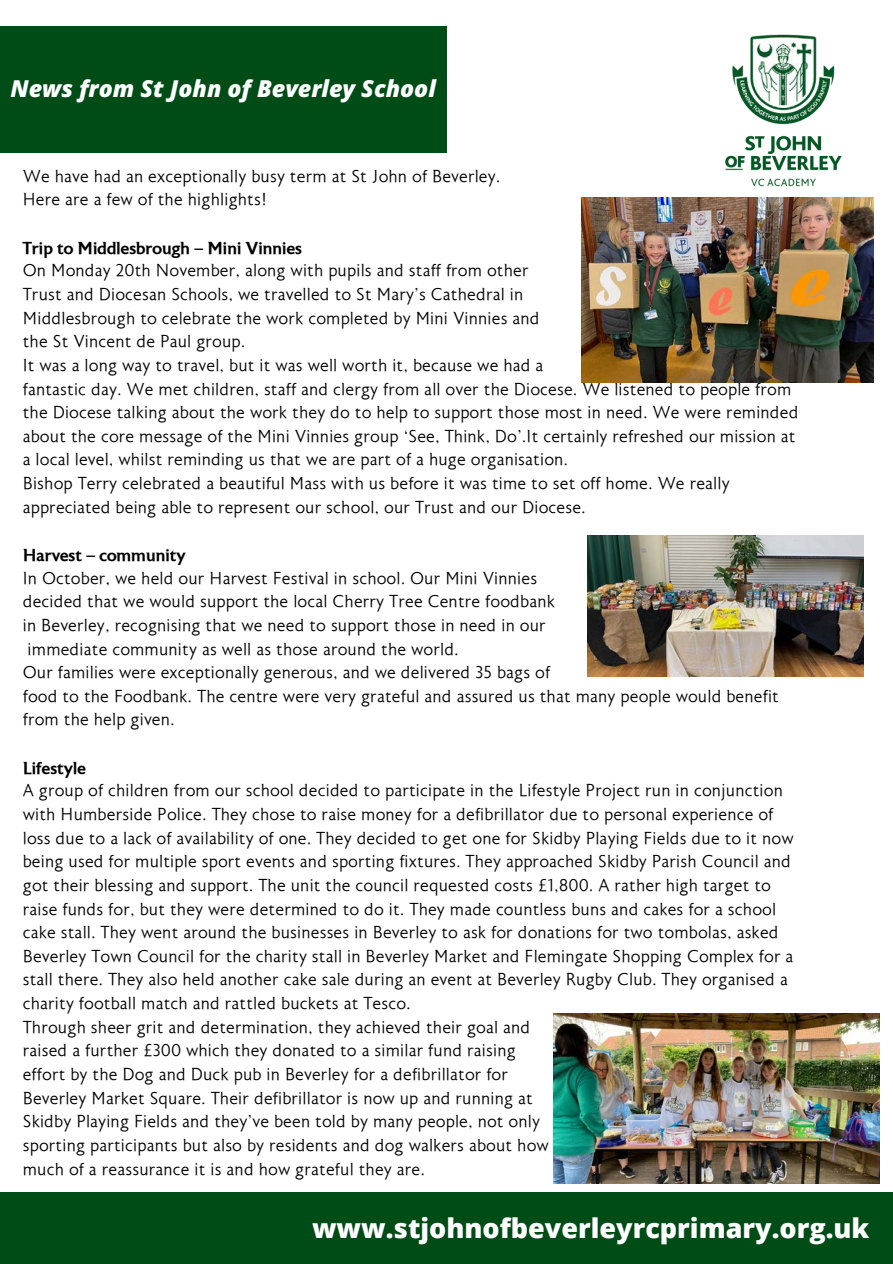
<style>
.page{position:relative;width:893px;height:1264px;background:#fff}
.page>*{position:absolute;margin:0;border:0;box-sizing:border-box;transform-origin:0 0}
.t1{font:800 27px "Open Sans";color:#fff}
.t2{font:italic 800 23.25px "Open Sans";color:#fff}
.t3{font:300 17.25px/23.7px "Astoria";color:#000}
.t4{font:500 17.25px "Astoria";color:#000}
</style>
<div class="page">
<img style="left:672px;top:34px;width:202px;height:188px">
<div style="left:0;top:1191px;width:892px;height:72px;background:#004c17"></div>
<div style="left:0;top:27px;width:446px;height:126px;background:#004c17"></div>
<img style="left:581px;top:198px;width:292px;height:184px">
<img style="left:587px;top:535px;width:276px;height:141px">
<img style="left:553px;top:1013px;width:326px;height:170px">
<p class="t2" style="left:10px;top:72px;width:427px">News from St John of Beverley School</p>
<p class="t3" style="left:23px;top:166px;width:479px">We have had an exceptionally busy term at St John of Beverley.</p>
<p class="t3" style="left:23px;top:190px;width:246px">Here are a few of the highlights!</p>
<p class="t4" style="left:23px;top:241px;width:281px">Trip to Middlesbrough – Mini Vinnies</p>
<p class="t3" style="left:23px;top:260px;width:507px">On Monday 20th November, along with pupils and staff from other</p>
<p class="t3" style="left:23px;top:284px;width:502px">Trust and Diocesan Schools, we travelled to St Mary’s Cathedral in</p>
<p class="t3" style="left:23px;top:308px;width:518px">Middlesbrough to celebrate the work completed by Mini Vinnies and</p>
<p class="t3" style="left:23px;top:331px;width:224px">the St Vincent de Paul group.</p>
<p class="t3" style="left:23px;top:355px;width:522px">It was a long way to travel, but it was well worth it, because we had a</p>
<p class="t3" style="left:23px;top:379px;width:777px">fantastic day. We met children, staff and clergy from all over the Diocese. We listened to people from the Diocese talking about the work they do to help to support those most in need. We were reminded about the core message of the Mini Vinnies group ‘See, Think, Do’.It certainly refreshed our mission at a local level, whilst reminding us that we are part of a huge organisation.</p>
<p class="t3" style="left:23px;top:473px;width:708px">Bishop Terry celebrated a beautiful Mass with us before it was time to set off home. We really appreciated being able to represent our school, our Trust and our Diocese.</p>
<p class="t4" style="left:23px;top:548px;width:164px">Harvest – community</p>
<p class="t3" style="left:23px;top:568px;width:516px">In October, we held our Harvest Festival in school. Our Mini Vinnies</p>
<p class="t3" style="left:23px;top:591px;width:533px">decided that we would support the local Cherry Tree Centre foodbank</p>
<p class="t3" style="left:23px;top:615px;width:524px">in Beverley, recognising that we need to support those in need in our</p>
<p class="t3" style="left:28px;top:638px;width:433px">immediate community as well as those around the world.</p>
<p class="t3" style="left:23px;top:662px;width:529px">Our families were exceptionally generous, and we delivered 35 bags of</p>
<p class="t3" style="left:23px;top:686px;width:757px">food to the Foodbank. The centre were very grateful and assured us that many people would benefit from the help given.</p>
<p class="t4" style="left:23px;top:761px;width:65px">Lifestyle</p>
<p class="t3" style="left:23px;top:780px;width:772px">A group of children from our school decided to participate in the Lifestyle Project run in conjunction with Humberside Police. They chose to raise money for a defibrillator due to personal experience of loss due to a lack of availability of one. They decided to get one for Skidby Playing Fields due to it now being used for multiple sport events and sporting fixtures. They approached Skidby Parish Council and got their blessing and support. The unit the council requested costs £1,800. A rather high target to raise funds for, but they were determined to do it. They made countless buns and cakes for a school cake stall. They went around the businesses in Beverley to ask for donations for two tombolas, asked Beverley Town Council for the charity stall in Beverley Market and Flemingate Shopping Complex for a stall there. They also held another cake sale during an event at Beverley Rugby Club. They organised a charity football match and rattled buckets at Tesco.</p>
<p class="t3" style="left:23px;top:1016px;width:509px">Through sheer grit and determination, they achieved their goal and</p>
<p class="t3" style="left:23px;top:1040px;width:494px">raised a further £300 which they donated to a similar fund raising</p>
<p class="t3" style="left:23px;top:1064px;width:487px">effort by the Dog and Duck pub in Beverley for a defibrillator for</p>
<p class="t3" style="left:23px;top:1087px;width:511px">Beverley Market Square. Their defibrillator is now up and running at</p>
<p class="t3" style="left:23px;top:1111px;width:519px">Skidby Playing Fields and they’ve been told by many people, not only</p>
<p class="t3" style="left:23px;top:1135px;width:527px">sporting participants but also by residents and dog walkers about how</p>
<p class="t3" style="left:23px;top:1158px;width:404px">much of a reassurance it is and how grateful they are.</p>
<p class="t1" style="left:312px;top:1208px;width:559px">www.stjohnofbeverleyrcprimary.org.uk</p>
</div>
